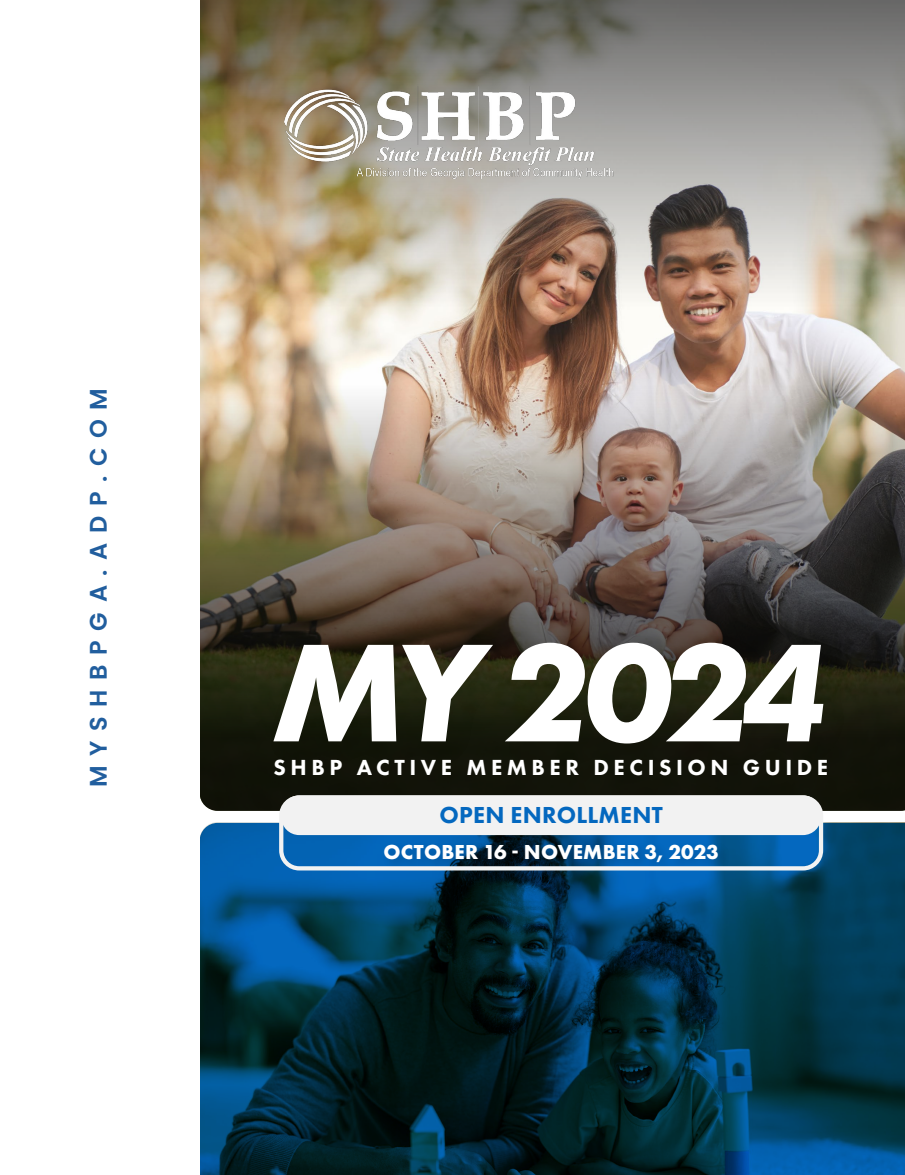
<style>
.page{position:relative;width:905px;height:1175px;background:#fff}
.page>*{position:absolute;margin:0;border:0;box-sizing:border-box;transform-origin:0 0}
.t1{font:italic 700 144.6px "Futura PT";letter-spacing:-.06em;color:#fff}
.t2{font:600 24px "Poppins";letter-spacing:.4em;color:#215e9e}
.t3{font:800 24px "Futura PT";letter-spacing:.01em;color:#0468bf}
.t4{font:800 22.65px "Futura PT";letter-spacing:.2em;color:#fff}
.t5{font:700 21px "Futura PT";letter-spacing:.01em;color:#fff}
</style>
<div class="page">
<svg style="left:200px;top:823px;width:704px;height:351px;background:#02354f"></svg>
<img style="left:200px;top:0;width:704px;height:810px">
<div style="left:259px;top:626px;width:596px;height:150px;background:#000;opacity:.05"></div>
<img style="left:284px;top:81px;width:329px;height:99px">
<div style="left:382px;top:840px;width:348px;height:34px;background:#000;opacity:.15"></div>
<div style="left:281px;top:795px;width:540px;height:40px;background:#f2f2f2;border-radius:18px"></div>
<div style="left:279px;top:795px;width:544px;height:75px;border:4px solid #f2f2f2;border-radius:18px"></div>
<p class="t2" style="left:84px;top:787px;width:400px;rotate:-90deg">MYSHBPGA.ADP.COM</p>
<h1 class="t1" style="left:270px;top:604px;width:559px">MY 2024</h1>
<p class="t4" style="left:273px;top:753px;width:307px">SHBP ACTIVE MEMBER</p>
<p class="t4" style="left:593px;top:753px;width:236px">DECISION GUIDE</p>
<p class="t3" style="left:439px;top:800px;width:225px">OPEN ENROLLMENT</p>
<p class="t5" style="left:383px;top:838px;width:337px">OCTOBER 16 - NOVEMBER 3, 2023</p>
</div>
